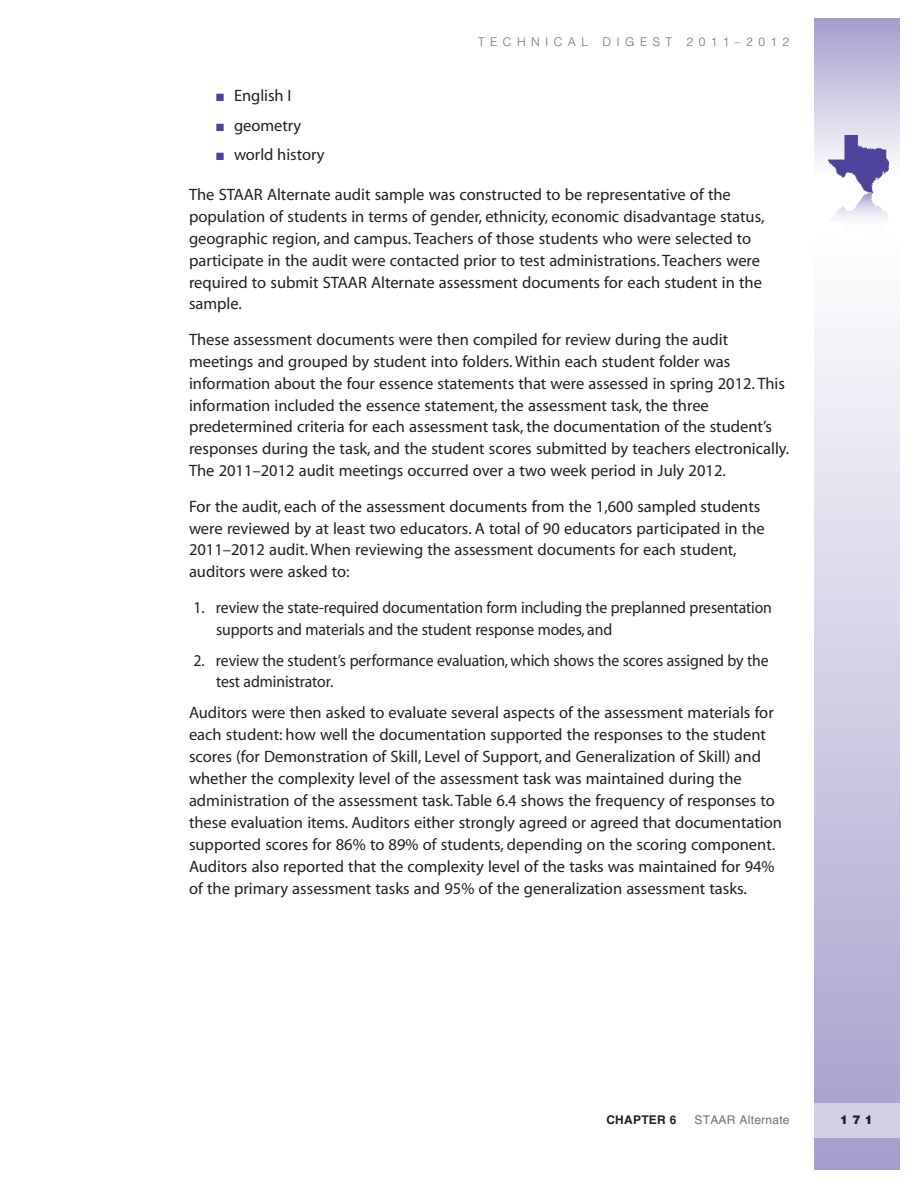
<style>
.page{position:relative;width:918px;height:1188px;background:#fff}
.page>*{position:absolute;margin:0;border:0;box-sizing:border-box;transform-origin:0 0}
.body_text_1{font:16.5px/21.9px "Myriad";color:#231f20}
.bullets_numbered{font:16.5px/21.9px "Myriad";letter-spacing:-.005em;color:#231f20;scale:.95 1}
.bullets{font:16.5px "Myriad";color:#231f20}
.bullets_last{font:16.5px "Myriad";color:#231f20}
.t1{font:300 12px "Helvetica";letter-spacing:.45em;color:#717074}
.t2{font:12px "Helvetica";letter-spacing:.02em;color:#717074}
.t3{font:700 12px "Helvetica";letter-spacing:.02em;color:#231f20}
.t4{font:900 12px "Helvetica";color:#231f20}
.s1{color:#4d439b}
</style>
<div class="page">
<div style="left:814px;top:18px;width:86px;height:159px;background:linear-gradient(to bottom,#a39ecb,#fdfdfe)"></div>
<div style="left:814px;top:237px;width:86px;height:933px;background:linear-gradient(to bottom,#fefefe,#a39ecb)"></div>
<div style="left:814px;top:1104px;width:86px;height:34px;background:#d2d0e5"></div>
<img style="left:829px;top:136px;width:60px;height:56px">
<svg style="left:828px;top:193px;width:61px;height:51px"></svg>
<p class="t1" style="left:478px;top:34px;width:313px">TECHNICAL DIGEST 2011–2012</p>
<p class="bullets" style="left:216px;top:88px;width:77px"><span class="s1">■</span> English I</p>
<p class="bullets" style="left:216px;top:117px;width:87px"><span class="s1">■</span> geometry</p>
<p class="bullets_last" style="left:216px;top:146px;width:110px"><span class="s1">■</span> world history</p>
<p class="body_text_1" style="left:189px;top:184px;width:577px">The STAAR Alternate audit sample was constructed to be representative of the population of students in terms of gender, ethnicity, economic disadvantage status, geographic region, and campus. Teachers of those students who were selected to participate in the audit were contacted prior to test administrations. Teachers were required to submit STAAR Alternate assessment documents for each student in the sample.</p>
<p class="body_text_1" style="left:189px;top:329px;width:602px">These assessment documents were then compiled for review during the audit meetings and grouped by student into folders. Within each student folder was information about the four essence statements that were assessed in spring 2012. This information included the essence statement, the assessment task, the three predetermined criteria for each assessment task, the documentation of the student’s responses during the task, and the student scores submitted by teachers electronically.<br>The 2011–2012 audit meetings occurred over a two week period in July 2012.</p>
<p class="body_text_1" style="left:189px;top:496px;width:577px">For the audit, each of the assessment documents from the 1,600 sampled students were reviewed by at least two educators. A total of 90 educators participated in the 2011–2012 audit. When reviewing the assessment documents for each student, auditors were asked to:</p>
<p class="bullets_numbered" style="left:216px;top:597px;width:587px;text-indent:-22px">1. review the state-required documentation form including the preplanned presentation supports and materials and the student response modes, and</p>
<p class="bullets_numbered" style="left:216px;top:650px;width:583px;text-indent:-22px">2. review the student’s performance evaluation, which shows the scores assigned by the test administrator.</p>
<p class="body_text_1" style="left:189px;top:703px;width:594px">Auditors were then asked to evaluate several aspects of the assessment materials for each student: how well the documentation supported the responses to the student scores (for Demonstration of Skill, Level of Support, and Generalization of Skill) and whether the complexity level of the assessment task was maintained during the administration of the assessment task. Table 6.4 shows the frequency of responses to these evaluation items. Auditors either strongly agreed or agreed that documentation supported scores for 86% to 89% of students, depending on the scoring component.<br>Auditors also reported that the complexity level of the tasks was maintained for 94% of the primary assessment tasks and 95% of the generalization assessment tasks.</p>
<p class="t3" style="left:606px;top:1113px;width:72px">CHAPTER 6</p>
<p class="t2" style="left:695px;top:1113px;width:97px">STAAR Alternate</p>
<p class="t4" style="left:840px;top:1112px;width:34px">171</p>
</div>
